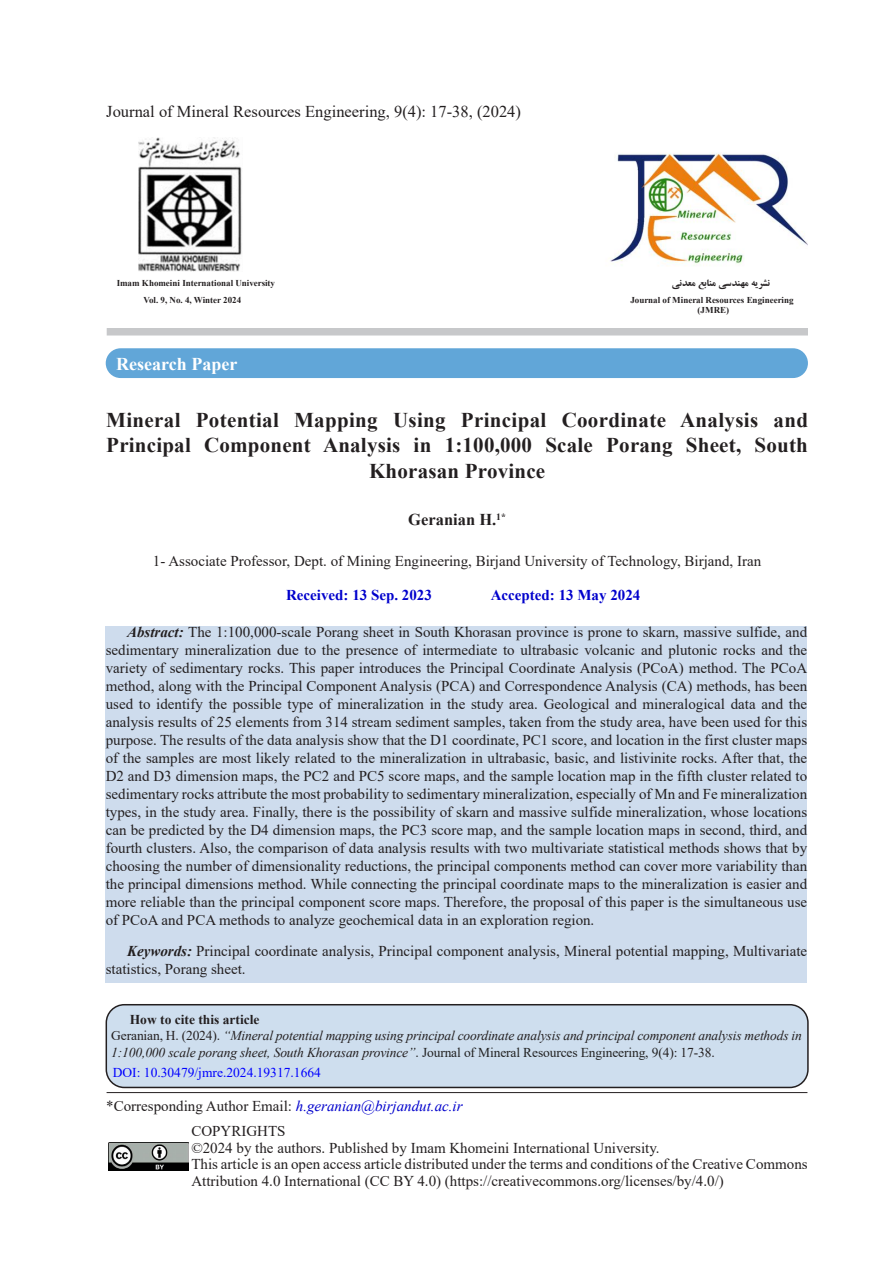
<style>
.page{position:relative;width:893px;height:1263px;background:#fff}
.page>*{position:absolute;margin:0;border:0;box-sizing:border-box;transform-origin:0 0}
.عنوان_مقاله{font:700 21px "Times New Roman";letter-spacing:.01em;color:#231f20}
.t1{font:700 18px "Times New Roman";color:#fff}
.متن_اصلی{font:16.5px "Times New Roman";color:#231f20}
.نام_نویسندگان{font:700 16.5px "Times New Roman";color:#231f20}
.چکیده{font:15px/18px "Times New Roman";color:#231f20;text-align:justify}
.متن_اصلی-2{font:15px/16.5px "Times New Roman";color:#231f20}
.چکیده_و_کلمات_کلیدی{font:15px/18px "Times New Roman";color:#231f20}
.تاریخ_دریافت{font:700 15px "Times New Roman";color:#00c}
.متن_اصلی-3{font:italic 13.5px/16.5px "Times New Roman";letter-spacing:-.01em;color:#231f20}
.t2{font:13.5px "Times New Roman";color:#00f}
.متن_اصلی-4{font:700 13.5px "Times New Roman";color:#231f20}
.t3{font:700 10.5px "B Zar";color:#231f20}
.نام_نویسندگان-2{font:700 9.6px "Times New Roman";color:#231f20}
.t4{font:700 9px/10.5px "Times New Roman";color:#231f20;text-align:center}
.s1{font-size:16.5px}
.s2{font-weight:700;font-style:italic}
.s3{font-style:normal}
.s4{color:#222}
.s5{font-style:normal;color:#222}
.s6{font-style:italic;color:#00c}
</style>
<div class="page">
<div style="left:107px;top:328px;width:701px;height:7px;background:#c7c8ca"></div>
<img style="left:139px;top:137px;width:103px;height:135px">
<img style="left:610px;top:153px;width:198px;height:113px">
<div style="left:106px;top:348px;width:702px;height:30px;background:#61a6d8;border-radius:15px"></div>
<hr style="left:107px;top:1092px;width:700px;height:1px;background:#231f20">
<img style="left:109px;top:1143px;width:79px;height:28px">
<div style="left:106px;top:1005px;width:702px;height:82px;background:#cedeee;border-radius:18px"></div>
<div style="left:106px;top:1004px;width:703px;height:84px;border:2px solid #231f20;border-radius:18px"></div>
<div style="left:106px;top:626px;width:701px;height:357px;background:#cedced"></div>
<p class="متن_اصلی" style="left:106px;top:100px;width:416px">Journal of Mineral Resources Engineering : (4)9, 17-38, )2024(</p>
<p class="t4" style="left:117px;top:278px;width:160px">Imam Khomeini International University</p>
<p class="t4" style="left:143px;top:295px;width:99px">Vol. 9, No. 4, Winter 2024</p>
<p class="t3" style="left:672px;top:276px;width:100px">ی دن عمع یمن ا ب دس نشريهمهن</p>
<p class="t4" style="left:630px;top:294px;width:165px">Journal of Mineral Resources Engineering (JMRE(</p>
<p class="t1" style="left:116px;top:351px;width:123px">Research Paper</p>
<p class="عنوان_مقاله" style="left:106px;top:405px;width:76px">Mineral</p>
<p class="عنوان_مقاله" style="left:196px;top:405px;width:85px">Potential</p>
<p class="عنوان_مقاله" style="left:294px;top:405px;width:85px">Mapping</p>
<p class="عنوان_مقاله" style="left:393px;top:405px;width:54px">Using</p>
<p class="عنوان_مقاله" style="left:461px;top:405px;width:87px">Principal</p>
<p class="عنوان_مقاله" style="left:562px;top:405px;width:106px">Coordinate</p>
<p class="عنوان_مقاله" style="left:680px;top:405px;width:80px">Analysis</p>
<p class="عنوان_مقاله" style="left:773px;top:405px;width:36px">and</p>
<p class="عنوان_مقاله" style="left:106px;top:430px;width:86px">Principal</p>
<p class="عنوان_مقاله" style="left:204px;top:430px;width:108px">Component</p>
<p class="عنوان_مقاله" style="left:323px;top:430px;width:79px">Analysis</p>
<p class="عنوان_مقاله" style="left:414px;top:430px;width:19px">in</p>
<p class="عنوان_مقاله" style="left:445px;top:430px;width:89px">1:100,000</p>
<p class="عنوان_مقاله" style="left:545px;top:430px;width:49px">Scale</p>
<p class="عنوان_مقاله" style="left:606px;top:430px;width:68px">Porang</p>
<p class="عنوان_مقاله" style="left:686px;top:430px;width:57px">Sheet,</p>
<p class="عنوان_مقاله" style="left:755px;top:430px;width:55px">South</p>
<p class="عنوان_مقاله" style="left:369px;top:455px;width:178px">Khorasan Province</p>
<p class="نام_نویسندگان-2" style="left:492px;top:509px;width:15px">*<span class="s1">.</span> 1</p>
<p class="نام_نویسندگان" style="left:408px;top:508px;width:85px">Geranian H</p>
<p class="چکیده" style="left:153px;top:551px;width:610px">1- Associate Professor, Dept. of Mining Engineering, Birjand University of Technology, Birjand, Iran</p>
<p class="تاریخ_دریافت" style="left:286px;top:584px;width:147px">Received: 13 Sep. 2023</p>
<p class="تاریخ_دریافت" style="left:491px;top:584px;width:151px">Accepted: 13 May 2024</p>
<p class="چکیده" style="left:106px;top:622px;width:703px;text-indent:21px"><span class="s2">Abstract:</span> The 1:100,000-scale Porang sheet in South Khorasan province is prone to skarn, massive sulfide, and sedimentary mineralization due to the presence of intermediate to ultrabasic volcanic and plutonic rocks and the variety of sedimentary rocks. This paper introduces the Principal Coordinate Analysis (PCoA) method. The PCoA method, along with the Principal Component Analysis (PCA) and Correspondence Analysis (CA) methods, has been used to identify the possible type of mineralization in the study area. Geological and mineralogical data and the analysis results of 25 elements from 314 stream sediment samples, taken from the study area, have been used for this purpose. The results of the data analysis show that the D1 coordinate, PC1 score, and location in the first cluster maps of the samples are most likely related to the mineralization in ultrabasic, basic, and listivinite rocks. After that, the D2 and D3 dimension maps, the PC2 and PC5 score maps, and the sample location map in the fifth cluster related to sedimentary rocks attribute the most probability to sedimentary mineralization, especially of Mn and Fe mineralization types in, the study area. Finally, there is the possibility of skarn and massive sulfide mineralization, whose locations can be predicted by the D4 dimension maps, the PC3 score map, and the sample location maps in second, third, and fourth clusters. Also, the comparison of data analysis results with two multivariate statistical methods shows that by choosing the number of dimensionality reductions, the principal components method can cover more variability than the principal dimensions method. While connecting the principal coordinate maps to the mineralization is easier and more reliable than the principal component score maps. Therefore, the proposal of this paper is the simultaneous use of PCoA and PCA methods to analyze geochemical data in an exploration region.</p>
<p class="چکیده_و_کلمات_کلیدی" style="left:106px;top:941px;width:703px;text-indent:21px"><span class="s2">Keywords:</span> Principal coordinate analysis, Principal component analysis, Mineral potential mapping, Multivariate statistics, Porang sheet.</p>
<p class="متن_اصلی-4" style="left:130px;top:1009px;width:131px">How to cite this article</p>
<p class="متن_اصلی-3" style="left:111px;top:1027px;width:692px"><span class="s3">Geranian H, (. 2024</span> <span class="s4">“</span><span class="s3">. )</span> Mineral potential mapping using principal coordinate analysis andprincipal component analysis methods in<br>1:100,000 scale porang sheet, South Khorasan province <span class="s5">.</span><span class="s4">”</span> <span class="s5">Journal of Mineral Resources Engineering</span> <span class="s3">: (4</span><span class="s5">)9,</span> <span class="s3">17-38.</span></p>
<p class="t2" style="left:113px;top:1063px;width:210px">DOI: 10.30479/jmre.2024.19317.1664</p>
<p class="متن_اصلی-2" style="left:106px;top:1097px;width:358px">*Corresponding Author Email <span class="s6">.h</span>: <span class="s6">geranian@birjandut.ac i r.</span></p>
<p class="متن_اصلی-2" style="left:191px;top:1122px;width:96px">COPYRIGHTS</p>
<p class="متن_اصلی-2" style="left:191px;top:1139px;width:470px">©2024 by the authors. Published by Imam Khomeini International University.</p>
<p class="متن_اصلی-2" style="left:191px;top:1155px;width:618px">This article is an open access article distributed under the terms and conditions of the Creative Commons<br>Attribution 4.0 International (CC BY 4.0) (https://creativecommons.org/licenses/by/4.0/(</p>
</div>
